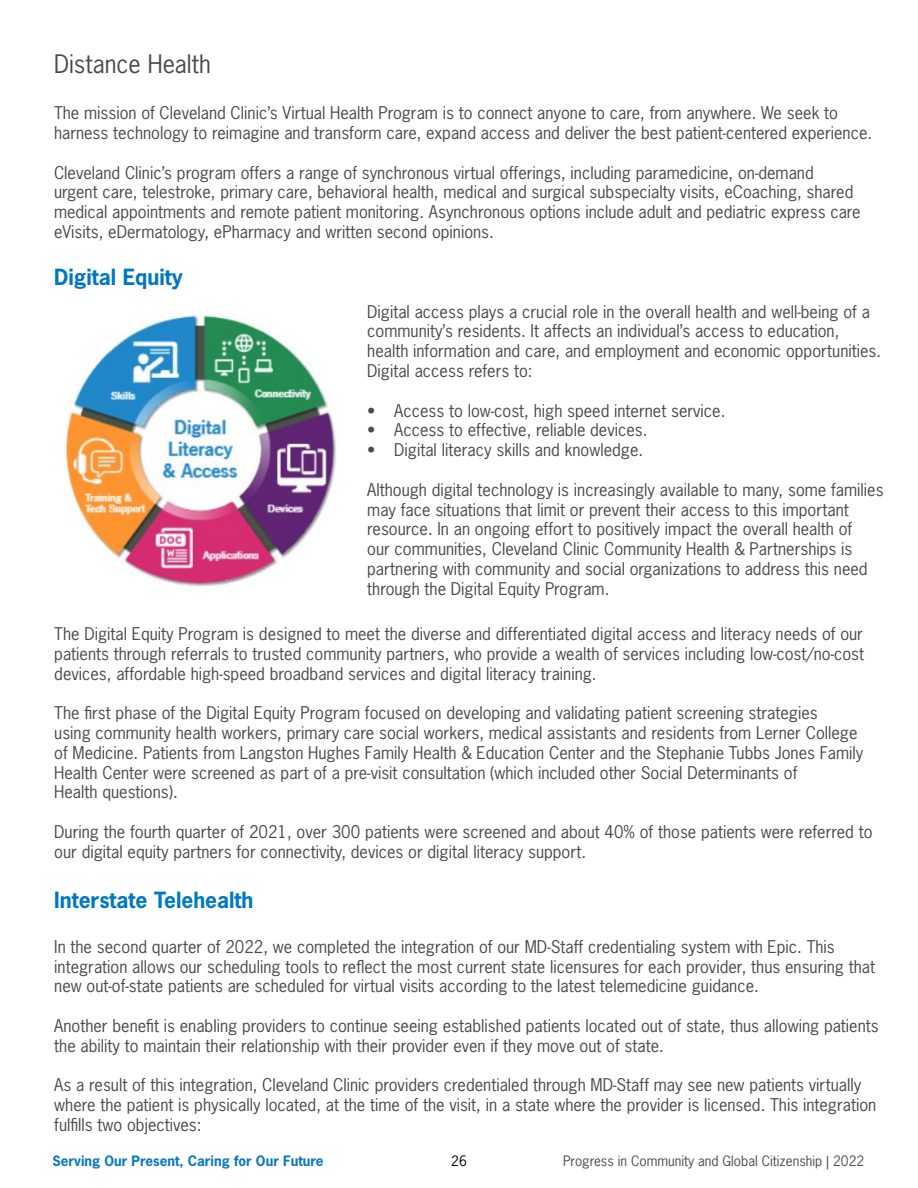
<style>
.page{position:relative;width:918px;height:1188px;background:#fff}
.page>*{position:absolute;margin:0;border:0;box-sizing:border-box;transform-origin:0 0}
.t1{font:24px "News Gothic Std";color:#4b4b45}
.t2{font:700 21px "News Gothic Std";color:#0078bf}
.t3{font:16.5px/19.8px "News Gothic Std";color:#4b4b45}
.t4{font:13.5px "News Gothic Std";color:#4d4d46}
.t5{font:700 13.5px "News Gothic Std";color:#0978be}
.t6{font:13.5px "News Gothic Std";color:#000}
</style>
<div class="page">
<img style="left:64px;top:315px;width:272px;height:272px">
<h1 class="t1" style="left:54px;top:48px;width:158px">Distance Health</h1>
<p class="t3" style="left:54px;top:103px;width:820px">The mission of Cleveland Clinic’s Virtual Health Program is to connect anyone to care, from anywhere. We seek to harness technology to reimagine and transform care, expand access and deliver the best patient-centered experience.</p>
<p class="t3" style="left:54px;top:162px;width:808px">Cleveland Clinic’s program offers a range of synchronous virtual offerings, including paramedicine, on-demand urgent care, telestroke, primary care, behavioral health, medical and surgical subspecialty visits, eCoaching, shared medical appointments and remote patient monitoring. Asynchronous options include adult and pediatric express care eVisits, eDermatology, ePharmacy and written second opinions.</p>
<p class="t2" style="left:54px;top:263px;width:130px">Digital Equity</p>
<p class="t3" style="left:367px;top:301px;width:515px">Digital access plays a crucial role in the overall health and well-being of a community’s residents. It affects an individual’s access to education, health information and care, and employment and economic opportunities.<br>Digital access refers to:</p>
<p class="t3" style="left:367px;top:400px;width:360px">• Access to low-cost, high speed internet service.</p>
<p class="t3" style="left:367px;top:420px;width:282px">• Access to effective, reliable devices.</p>
<p class="t3" style="left:367px;top:440px;width:278px">• Digital literacy skills and knowledge.</p>
<p class="t3" style="left:367px;top:480px;width:518px">Although digital technology is increasingly available to many, some families may face situations that limit or prevent their access to this important resource. In an ongoing effort to positively impact the overall health of<br>our communities, Cleveland Clinic Community Health &amp; Partnerships is partnering with community and social organizations to address this need through the Digital Equity Program.</p>
<p class="t3" style="left:54px;top:624px;width:811px;text-align:justify">The Digital Equity Program is designed to meet the diverse and differentiated digital access and literacy needs of our patients through referrals to trusted community partners, who provide a wealth of services including low-cost/no-cost devices, affordable high-speed broadband services and digital literacy training.</p>
<p class="t3" style="left:54px;top:703px;width:811px">The first phase of the Digital Equity Program focused on developing and validating patient screening strategies<br>using community health workers, primary care social workers, medical assistants and residents from Lerner College of Medicine. Patients from Langston Hughes Family Health &amp; Education Center and the Stephanie Tubbs Jones Family Health Center were screened as part of a pre-visit consultation (which included other Social Determinants of<br>Health questions).</p>
<p class="t3" style="left:54px;top:822px;width:820px">During the fourth quarter of 2021, over 300 patients were screened and about 40% of those patients were referred to our digital equity partners for connectivity, devices or digital literacy support.</p>
<p class="t2" style="left:54px;top:886px;width:201px">Interstate Telehealth</p>
<p class="t3" style="left:54px;top:936px;width:822px">In the second quarter of 2022, we completed the integration of our MD-Staff credentialing system with Epic. This integration allows our scheduling tools to reflect the most current state licensures for each provider, thus ensuring that new out-of-state patients are scheduled for virtual visits according to the latest telemedicine guidance.</p>
<p class="t3" style="left:54px;top:1016px;width:826px">Another benefit is enabling providers to continue seeing established patients located out of state, thus allowing patients the ability to maintain their relationship with their provider even if they move out of state.</p>
<p class="t3" style="left:54px;top:1075px;width:824px">As a result of this integration, Cleveland Clinic providers credentialed through MD-Staff may see new patients virtually where the patient is physically located, at the time of the visit, in a state where the provider is licensed. This integration fulfills two objectives:</p>
<p class="t5" style="left:52px;top:1152px;width:273px">Serving Our Present, Caring for Our Future</p>
<p class="t6" style="left:451px;top:1152px;width:17px">26</p>
<p class="t4" style="left:563px;top:1152px;width:303px">Progress in Community and Global Citizenship | 2022</p>
</div>
